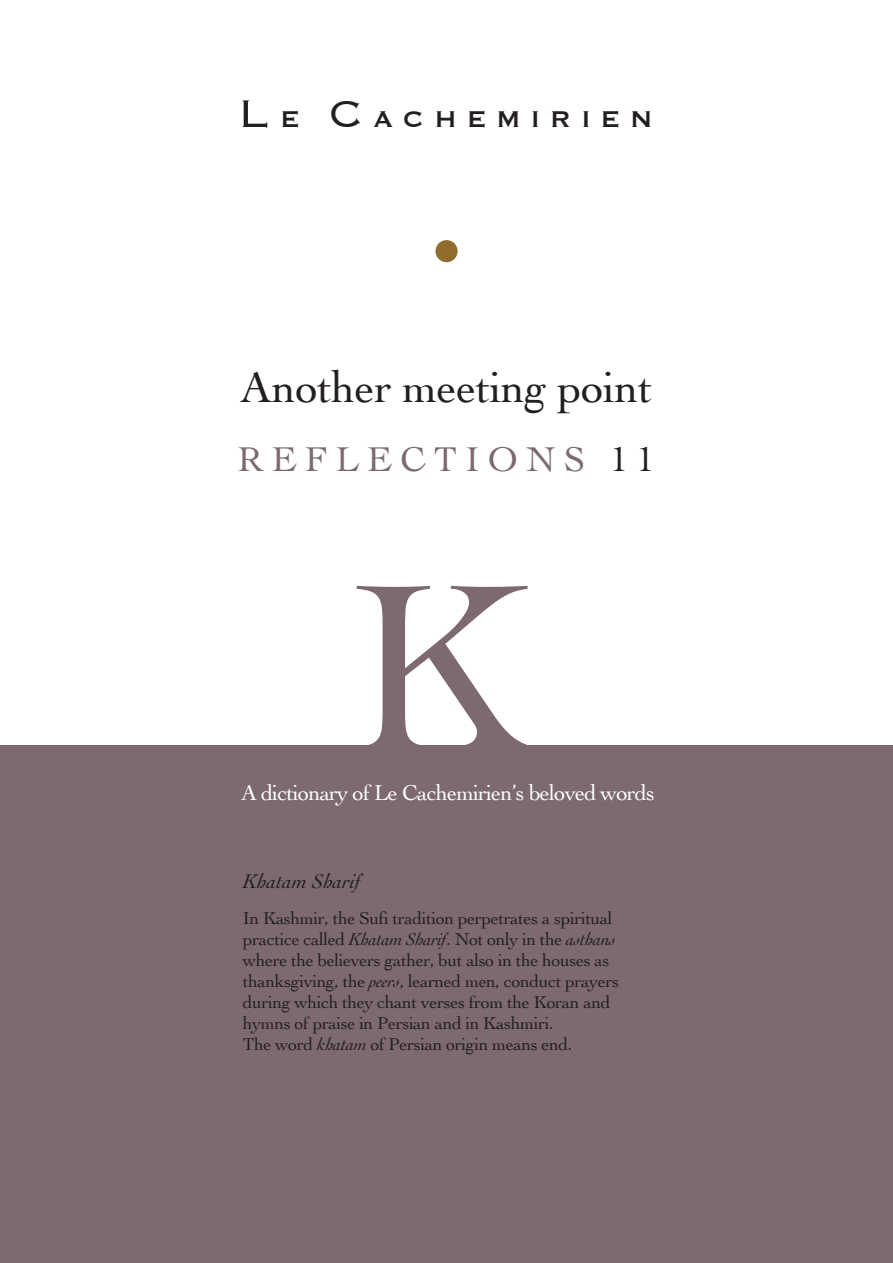
<style>
.page{position:relative;width:893px;height:1263px;background:#fff}
.page>*{position:absolute;margin:0;border:0;box-sizing:border-box;transform-origin:0 0}
.t1{font:249px "Cochin";color:#7d6972}
.t2{font:45px "Cochin";letter-spacing:-.01em;color:#231f20}
.t3{font:36px "Cochin";letter-spacing:.23em;color:#7d6972}
.t4{font:29.7px "Copperplate";color:#231f20}
.t5{font:22.5px "Cochin";letter-spacing:-.035em;color:#fff}
.t6{font:italic 21px "Cochin";letter-spacing:-.005em;color:#231f20}
.t7{font:18px/21px "Cochin";letter-spacing:-.02em;color:#231f20}
.s1{font-weight:300;font-size:50.4px}
.s2{font-weight:300;font-size:49.05px}
.s3{color:#231f20}
.s4{font-style:italic}
</style>
<div class="page">
<div style="left:435px;top:240px;width:23px;height:22px;background:#926c2d;border-radius:50%"></div>
<div style="left:0;top:745px;width:893px;height:518px;background:#7d6972"></div>
<p class="t4" style="left:238px;top:100px;width:417px"><span class="s1">L</span> E <span class="s2">C</span> A C H E M I R I E N</p>
<p class="t2" style="left:240px;top:362px;width:414px">Another meeting point</p>
<p class="t3" style="left:238px;top:439px;width:419px">REFLECTIONS <span class="s3">11</span></p>
<p class="t1" style="left:348px;top:525px;width:186px">K</p>
<p class="t5" style="left:241px;top:780px;width:415px">A dictionary of Le Cachemirien’s beloved words</p>
<p class="t6" style="left:243px;top:870px;width:120px">Khatam Sharif</p>
<p class="t7" style="left:243px;top:908px;width:371px">In Kashmir, the Sufi tradition perpetrates a spiritual</p>
<p class="t7" style="left:243px;top:929px;width:378px">practice called <span class="s4">Khatam Sharif</span>. Not only in the <span class="s4">asthans </span>where the believers gather, but also in the houses as thanksgiving, the <span class="s4">peers</span>, learned men, conduct prayers</p>
<p class="t7" style="left:243px;top:992px;width:369px">during which they chant verses from the Koran and hymns of praise in Persian and in Kashmiri.</p>
<p class="t7" style="left:243px;top:1034px;width:331px">The word <span class="s4">khatam</span> of Persian origin means end.</p>
</div>
